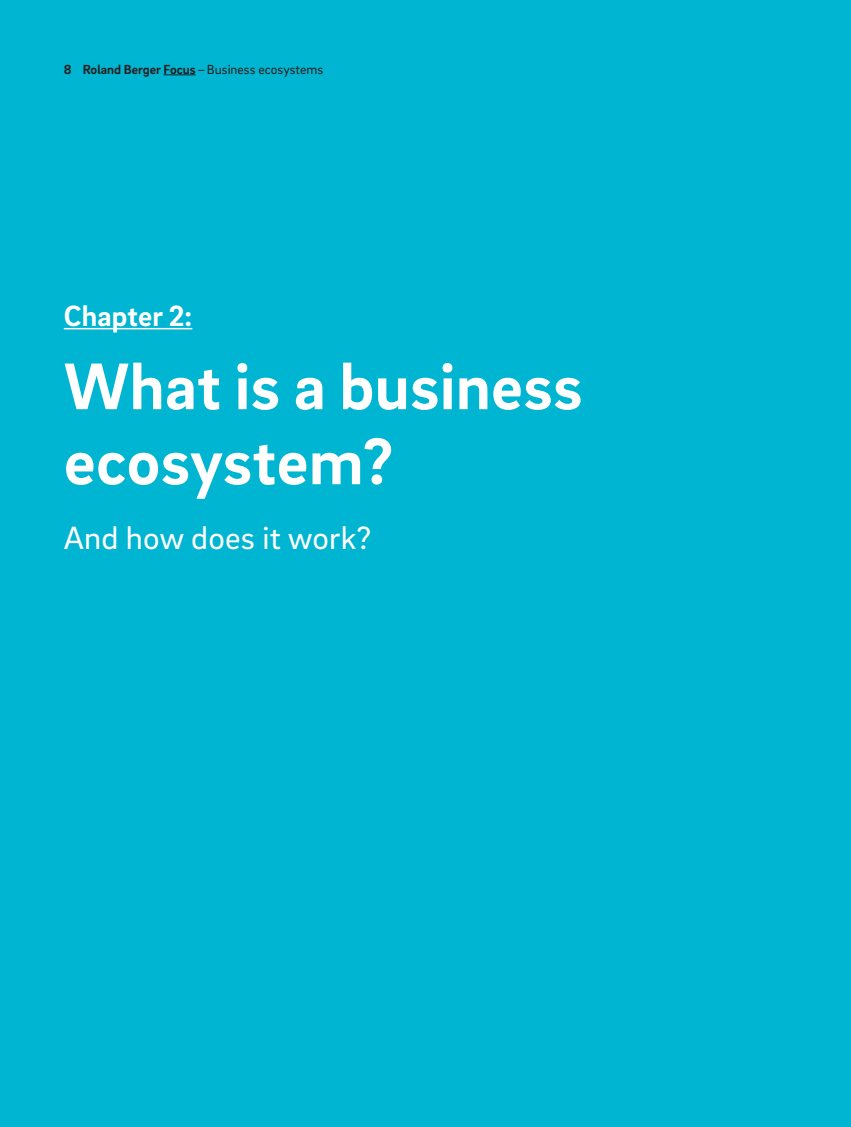
<style>
.page{position:relative;width:851px;height:1127px;background:#fff}
.page>*{position:absolute;margin:0;border:0;box-sizing:border-box;transform-origin:0 0}
.RB_FOC_Inside_Chapte{font:700 67.5px/75px "Brix Sans";letter-spacing:.005em;color:#fff}
.RB_FOC_Inside_Chapte-2{font:33px "Brix Sans";letter-spacing:.005em;color:#fff}
.RB_FOC_Inside_Chapte-3{font:700 30px "Brix Sans";letter-spacing:.005em;color:#fff}
.t1{font:13.5px "Brix Sans";color:#231f20}
.s1{font-weight:700}
</style>
<div class="page">
<div style="left:0;top:0;width:850px;height:1127px;background:#00b5d1"></div>
<hr style="left:64px;top:328px;width:128px;height:1px;background:#fff">
<hr style="left:163px;top:75px;width:33px;height:1px;background:#231f20">
<p class="t1" style="left:64px;top:60px;width:261px"><span class="s1">8 Roland Berger Focus</span>–Business ecosystems</p>
<p class="RB_FOC_Inside_Chapte-3" style="left:64px;top:296px;width:130px">Chapter 2:</p>
<p class="RB_FOC_Inside_Chapte" style="left:64px;top:346px;width:520px">What is a business ecosystem?</p>
<p class="RB_FOC_Inside_Chapte-2" style="left:64px;top:516px;width:309px">And how does it work?</p>
</div>
